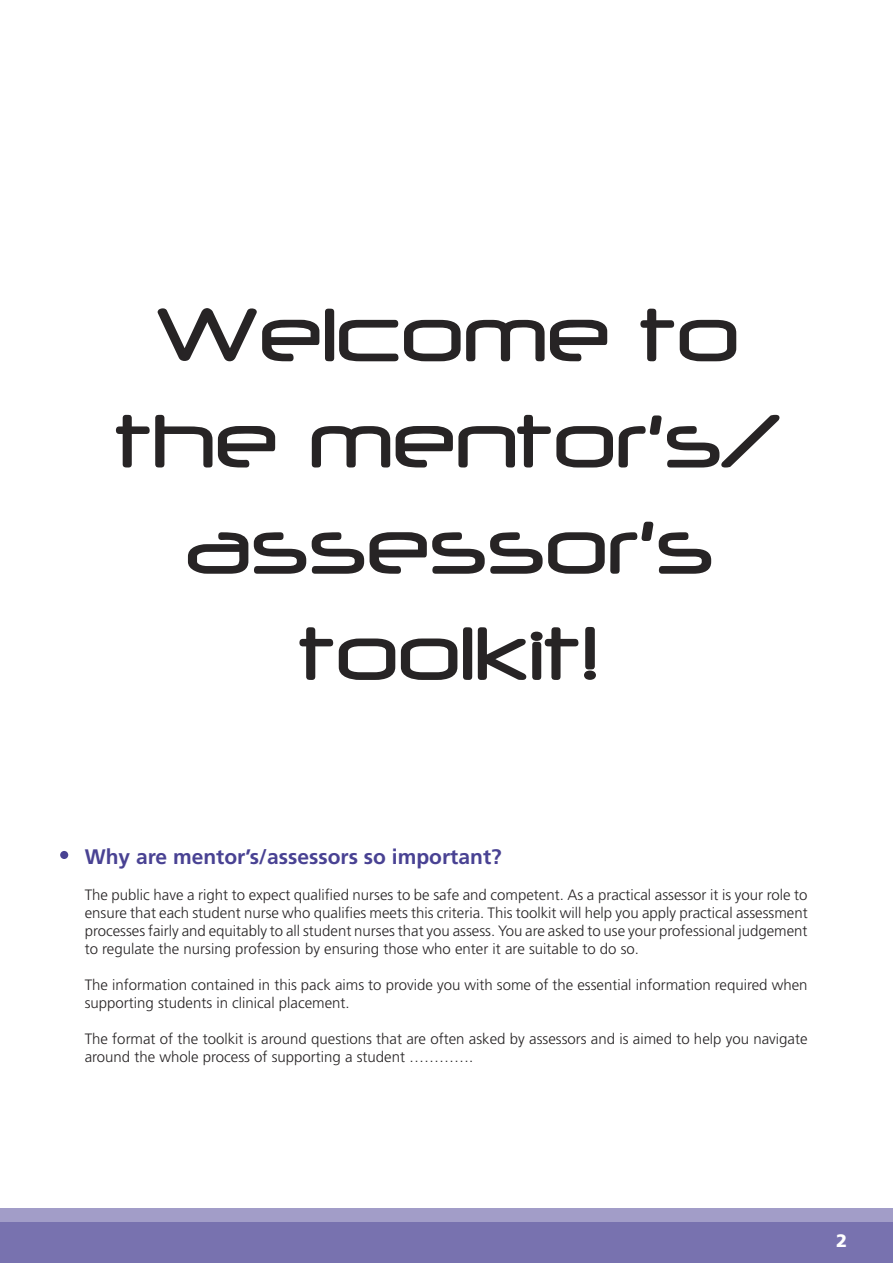
<style>
.page{position:relative;width:893px;height:1263px;background:#fff}
.page>*{position:absolute;margin:0;border:0;box-sizing:border-box;transform-origin:0 0}
.t1{font:500 88.5px/106.2px "Neuropol";color:#272425;text-align:center}
.t2{font:700 21px "Frutiger";color:#494293}
.t3{font:900 18px "Frutiger";color:#fff}
.t4{font:300 15px/18px "Frutiger";color:#272425}
</style>
<div class="page">
<div style="left:0;top:1208px;width:893px;height:14px;background:#a29dc8"></div>
<div style="left:0;top:1222px;width:893px;height:41px;background:#7872af"></div>
<div style="left:60px;top:851px;width:8px;height:8px;background:#494293;border-radius:50%"></div>
<h1 class="t1" style="left:114px;top:281px;width:667px">Welcome to the mentor’s/ assessor’s toolkit!</h1>
<h2 class="t2" style="left:85px;top:844px;width:418px">Why are mentor’s/assessors so important?</h2>
<p class="t4" style="left:85px;top:886px;width:724px;text-align:justify">The public have a right to expect qualified nurses to be safe and competent. As a practical assessor it is your role to ensure that each student nurse who qualifies meets this criteria. This toolkit will help you apply practical assessment processes fairly and equitably to all student nurses that you assess. You are asked to use your professional judgement to regulate the nursing profession by ensuring those who enter it are suitable to do so.</p>
<p class="t4" style="left:85px;top:976px;width:724px">The information contained in this pack aims to provide you with some of the essential information required when supporting students in clinical placement.</p>
<p class="t4" style="left:85px;top:1030px;width:724px">The format of the toolkit is around questions that are often asked by assessors and is aimed to help you navigate around the whole process of supporting a student ………….</p>
<p class="t3" style="left:836px;top:1230px;width:13px">2</p>
</div>
